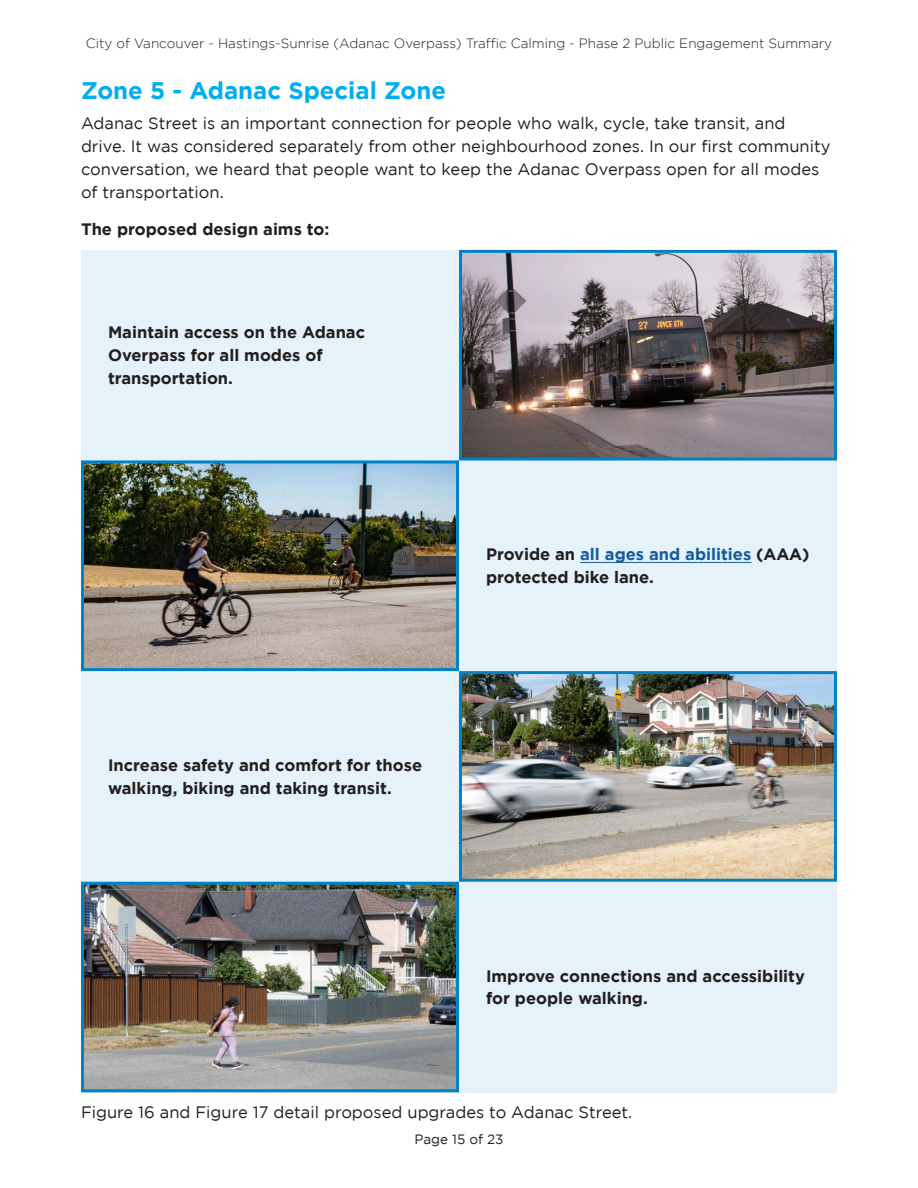
<style>
.page{position:relative;width:918px;height:1188px;background:#fff}
.page>*{position:absolute;margin:0;border:0;box-sizing:border-box;transform-origin:0 0}
.Sub_Header{font:700 24px "Gotham";color:#00aeef}
.t1{font:16.5px/22.8px "Gotham";color:#231f20}
.t2{font:700 16.5px/22.8px "Gotham";color:#231f20}
.t3{font:300 13.5px "Gotham";color:#231f20}
.t4{font:13.5px "Gotham";color:#231f20}
.s1{color:#175d9e}
</style>
<div class="page">
<div style="left:81px;top:882px;width:756px;height:210px;background:#e6f2f9"></div>
<img style="left:85px;top:886px;width:370px;height:202px">
<div style="left:81px;top:882px;width:378px;height:210px;border:3px solid #0082c8"></div>
<div style="left:81px;top:250px;width:756px;height:210px;background:#e6f2f9"></div>
<img style="left:463px;top:254px;width:370px;height:203px">
<div style="left:459px;top:250px;width:378px;height:211px;border:3px solid #0082c8"></div>
<div style="left:81px;top:671px;width:756px;height:211px;background:#e6f2f9"></div>
<img style="left:463px;top:675px;width:370px;height:203px">
<div style="left:459px;top:671px;width:378px;height:211px;border:3px solid #0082c8"></div>
<div style="left:81px;top:460px;width:756px;height:211px;background:#e6f2f9"></div>
<img style="left:85px;top:464px;width:370px;height:203px">
<div style="left:81px;top:460px;width:378px;height:211px;border:3px solid #0082c8"></div>
<hr style="left:580px;top:562px;width:171px;height:1px;background:#175d9e">
<p class="t3" style="left:86px;top:36px;width:748px">City of Vancouver - Hastings-Sunrise (Adanac Overpass) Traffic Calming - Phase 2 Public Engagement Summary</p>
<p class="Sub_Header" style="left:81px;top:76px;width:367px">Zone 5 - Adanac Special Zone</p>
<p class="t1" style="left:81px;top:112px;width:751px">Adanac Street is an important connection for people who walk, cycle, take transit, and drive. It was considered separately from other neighbourhood zones. In our first community conversation, we heard that people want to keep the Adanac Overpass open for all modes of transportation.</p>
<p class="t2" style="left:81px;top:218px;width:250px">The proposed design aims to:</p>
<p class="t2" style="left:108px;top:321px;width:259px">Maintain access on the Adanac<br>Overpass for all modes of transportation.</p>
<p class="t2" style="left:486px;top:543px;width:325px">Provide an <span class="s1">all ages and abilities</span> (AAA) protected bike lane.</p>
<p class="t2" style="left:108px;top:753px;width:316px">Increase safety and comfort for those walking, biking and taking transit.</p>
<p class="t2" style="left:486px;top:964px;width:321px">Improve connections and accessibility for people walking.</p>
<p class="t1" style="left:81px;top:1100px;width:550px">Figure 16 and Figure 17 detail proposed upgrades to Adanac Street.</p>
<p class="t4" style="left:415px;top:1132px;width:90px">Page 15 of 23</p>
</div>
